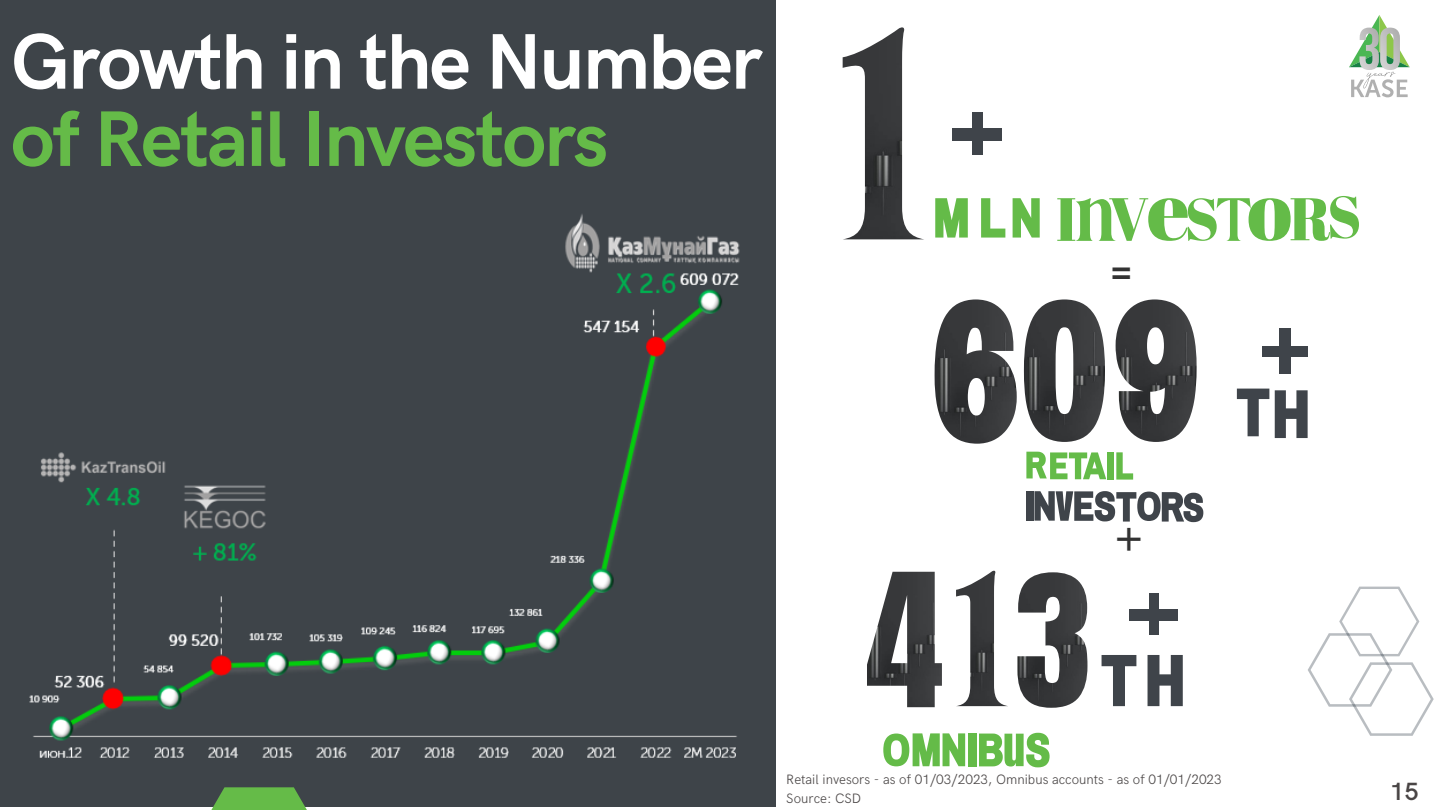
<style>
.page{position:relative;width:1440px;height:810px;background:#fff}
.page>*{position:absolute;margin:0;border:0;box-sizing:border-box;transform-origin:0 0}
.t1{font:700 79px "HK Grotesk";letter-spacing:-.025em;color:#fff}
.t2{font:700 79px "HK Grotesk";letter-spacing:-.025em;color:#65bb48}
.t3{font:500 45px "HK Grotesk";color:#333}
.t4{font:600 25px "HK Grotesk";color:#494545}
.t5{font:300 13.6px/18.8px "HK Grotesk";color:#494545}
</style>
<div class="page">
<div style="left:0;top:0;width:776px;height:807px;background:#3e4449"></div>
<svg style="left:211px;top:787px;width:96px;height:23px;background:#5fa948"></svg>
<img style="left:1275px;top:390px;width:33px;height:48px">
<img style="left:1280px;top:329px;width:10px;height:45px">
<img style="left:1263px;top:346px;width:45px;height:11px">
<img style="left:1237px;top:389px;width:32px;height:47px">
<img style="left:1026px;top:452px;width:21px;height:26px">
<img style="left:1050px;top:452px;width:33px;height:27px">
<img style="left:1083px;top:452px;width:23px;height:27px">
<img style="left:1108px;top:452px;width:6px;height:27px">
<img style="left:1116px;top:452px;width:17px;height:28px">
<img style="left:1026px;top:491px;width:67px;height:30px">
<img style="left:1095px;top:491px;width:88px;height:31px">
<img style="left:1183px;top:493px;width:20px;height:29px">
<img style="left:867px;top:572px;width:75px;height:135px">
<img style="left:1017px;top:572px;width:70px;height:136px">
<img style="left:956px;top:571px;width:51px;height:135px">
<img style="left:1129px;top:609px;width:48px;height:12px">
<img style="left:1102px;top:655px;width:34px;height:51px">
<img style="left:1148px;top:655px;width:35px;height:51px">
<img style="left:883px;top:734px;width:26px;height:32px">
<img style="left:913px;top:733px;width:27px;height:33px">
<img style="left:943px;top:733px;width:22px;height:33px">
<img style="left:968px;top:734px;width:8px;height:32px">
<img style="left:979px;top:734px;width:45px;height:32px">
<img style="left:1026px;top:733px;width:24px;height:34px">
<img style="left:1149px;top:593px;width:10px;height:42px">
<svg style="left:1349px;top:15px;width:61px;height:82px"></svg>
<img style="left:843px;top:27px;width:79px;height:212px">
<img style="left:953px;top:129px;width:48px;height:11px">
<img style="left:973px;top:113px;width:10px;height:41px">
<img style="left:1330px;top:196px;width:29px;height:43px">
<img style="left:935px;top:198px;width:33px;height:40px">
<img style="left:981px;top:198px;width:24px;height:40px">
<img style="left:1013px;top:198px;width:27px;height:40px">
<img style="left:1057px;top:198px;width:52px;height:43px">
<img style="left:1109px;top:198px;width:108px;height:43px">
<img style="left:1217px;top:200px;width:32px;height:41px">
<img style="left:1249px;top:198px;width:81px;height:43px">
<svg style="left:1308px;top:587px;width:126px;height:149px"></svg>
<img style="left:935px;top:299px;width:81px;height:145px">
<img style="left:1024px;top:299px;width:81px;height:143px">
<img style="left:1116px;top:299px;width:80px;height:143px">
<img style="left:29px;top:214px;width:711px;height:544px">
<h1 class="t1" style="left:11px;top:18px;width:753px">Growth in the Number</h1>
<h1 class="t2" style="left:11px;top:95px;width:599px">of Retail Investors</h1>
<h2 class="t3" style="left:1108px;top:247px;width:29px">=</h2>
<h2 class="t3" style="left:1115px;top:513px;width:29px">+</h2>
<p class="t5" style="left:786px;top:771px;width:437px">Retail invesors - as of 01/03/2023, Omnibus accounts - as of 01/01/2023<br>Source: CSD</p>
<h3 class="t4" style="left:1390px;top:777px;width:30px">15</h3>
</div>
